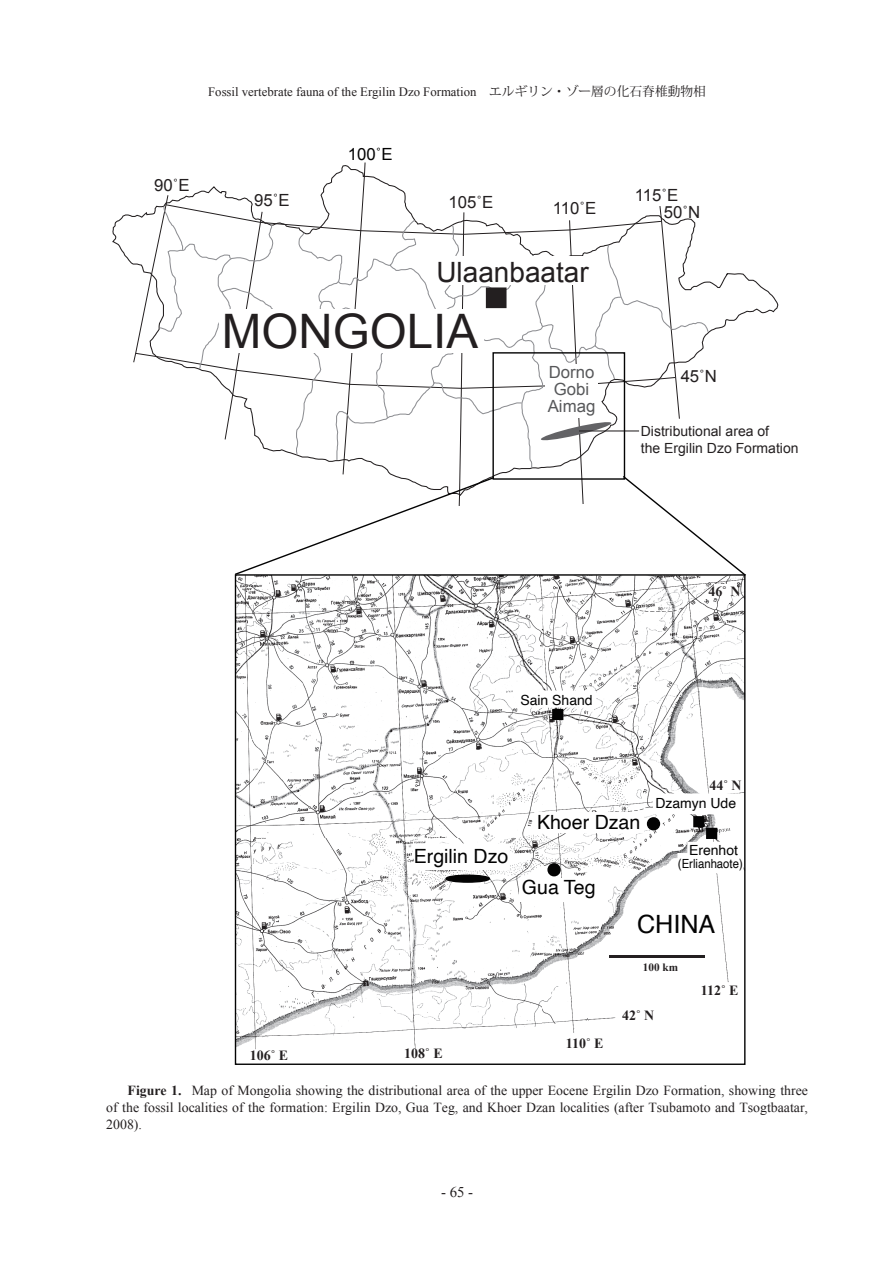
<style>
.page{position:relative;width:893px;height:1263px;background:#fff}
.page>*{position:absolute;margin:0;border:0;box-sizing:border-box;transform-origin:0 0}
.t1{font:47.55px "Arial";color:#231f20}
.t2{font:27.9px "Arial";color:#231f20}
.t3{font:25.2px "Helvetica";color:#030303}
.t4{font:19.65px "Helvetica";color:#030303}
.t5{font:16.8px "Arial";color:#231f20}
.t6{font:16.8px/16.8px "Arial";color:#57585a;text-align:center}
.t7{font:16.8px "Arial";color:#030303}
.t8{font:14.85px "Times New Roman";color:#231f20}
.t9{font:13.95px/16.8px "Arial";color:#231f20}
.t10{font:700 13.95px "Times New Roman";color:#231f20}
.t11{font:13.95px "Helvetica";color:#030303}
.t12{font:13.8px/17px "Times New Roman";color:#231f20;text-align:justify}
.t13{font:12.75px "Times New Roman";color:#231f20}
.t14{font:12.6px "Helvetica";color:#030303;scale:.9 1}
.t15{font:700 11.25px "Times New Roman";color:#231f20}
.s1{font-family:"Koz Min Pr 6 N"}
.s2{font-weight:700}
</style>
<div class="page">
<img style="left:237px;top:576px;width:509px;height:474px">
<svg style="left:133px;top:162px;width:613px;height:414px"></svg>
<div style="left:714px;top:584px;width:23px;height:11px;background:#fff"></div>
<hr style="left:610px;top:955px;width:95px;height:2px;background:#231f20">
<div style="left:492px;top:352px;width:133px;height:128px;border:1px solid #030303"></div>
<div style="left:446px;top:875px;width:43px;height:7px;background:#030303;border-radius:50%"></div>
<div style="left:445px;top:874px;width:45px;height:9px;border:1px solid #030303;border-radius:50%"></div>
<div style="left:648px;top:818px;width:11px;height:12px;background:#030303;border-radius:50%"></div>
<div style="left:647px;top:817px;width:13px;height:13px;border:1px solid #030303;border-radius:50%"></div>
<div style="left:553px;top:709px;width:10px;height:10px;background:#030303"></div>
<div style="left:552px;top:709px;width:11px;height:11px;border:1px solid #030303"></div>
<div style="left:694px;top:817px;width:10px;height:10px;background:#030303"></div>
<div style="left:693px;top:816px;width:11px;height:11px;border:1px solid #030303"></div>
<div style="left:707px;top:828px;width:10px;height:10px;background:#030303"></div>
<div style="left:706px;top:828px;width:11px;height:11px;border:1px solid #030303"></div>
<div style="left:535px;top:813px;width:108px;height:19px;background:#fff"></div>
<div style="left:415px;top:844px;width:94px;height:25px;background:#fff"></div>
<div style="left:519px;top:691px;width:76px;height:16px;background:#fff"></div>
<div style="left:653px;top:794px;width:86px;height:19px;background:#fff"></div>
<div style="left:688px;top:842px;width:42px;height:13px;background:#fff"></div>
<div style="left:678px;top:854px;width:65px;height:18px;background:#fff"></div>
<div style="left:548px;top:864px;width:12px;height:12px;background:#030303;border-radius:50%"></div>
<div style="left:547px;top:863px;width:14px;height:13px;border:1px solid #030303;border-radius:50%"></div>
<div style="left:519px;top:878px;width:81px;height:23px;background:#fff"></div>
<p class="t13" style="left:208px;top:83px;width:499px">Fossil vertebrate fauna of the Ergilin Dzo Formation<span class="s1">　エルギリン・ゾー層の化石脊椎動物相</span></p>
<p class="t5" style="left:154px;top:174px;width:37px">90˚E</p>
<p class="t5" style="left:254px;top:189px;width:37px">95˚E</p>
<p class="t7" style="left:348px;top:143px;width:46px">100˚E</p>
<p class="t5" style="left:448px;top:192px;width:46px">105˚E</p>
<p class="t5" style="left:553px;top:197px;width:45px">110˚E</p>
<h2 class="t2" style="left:436px;top:254px;width:154px">Ulaanbaatar</h2>
<h1 class="t1" style="left:222px;top:300px;width:258px">MONGOLIA</h1>
<p class="t6" style="left:548px;top:364px;width:49px">Dorno<br>Gobi<br>Aimag</p>
<p class="t5" style="left:635px;top:184px;width:45px">115˚E</p>
<p class="t5" style="left:664px;top:201px;width:38px">50˚N</p>
<p class="t5" style="left:681px;top:365px;width:38px">45˚N</p>
<p class="t9" style="left:641px;top:423px;width:159px">Distributional area of<br>the Ergilin Dzo Formation</p>
<p class="t10" style="left:708px;top:581px;width:34px">46˚ N</p>
<p class="t11" style="left:520px;top:689px;width:74px">Sain Shand</p>
<h3 class="t4" style="left:414px;top:841px;width:96px">Ergilin Dzo</h3>
<p class="t10" style="left:250px;top:1046px;width:40px">106˚ E</p>
<p class="t10" style="left:404px;top:1044px;width:40px">108˚ E</p>
<h3 class="t4" style="left:537px;top:807px;width:105px">Khoer Dzan</h3>
<h3 class="t4" style="left:522px;top:872px;width:75px">Gua Teg</h3>
<p class="t10" style="left:709px;top:775px;width:34px">44˚ N</p>
<p class="t11" style="left:655px;top:792px;width:82px">Dzamyn Ude</p>
<p class="t11" style="left:689px;top:839px;width:50px">Erenhot</p>
<p class="t14" style="left:678px;top:853px;width:74px">(Erlianhaote)</p>
<h3 class="t3" style="left:637px;top:904px;width:80px">CHINA</h3>
<p class="t10" style="left:566px;top:1033px;width:39px">110˚ E</p>
<p class="t15" style="left:643px;top:959px;width:37px">100 km</p>
<p class="t10" style="left:622px;top:1006px;width:34px">42˚ N</p>
<p class="t10" style="left:701px;top:981px;width:39px">112˚ E</p>
<p class="t12" style="left:106px;top:1081px;width:703px;text-indent:21px"><span class="s2">Figure 1.</span> Map of Mongolia showing the distributional area of the upper Eocene Ergilin Dzo Formation, showing three of the fossil localities of the formation: Ergilin Dzo, Gua Teg, and Khoer Dzan localities (after Tsubamoto and Tsogtbaatar, 2008).</p>
<p class="t8" style="left:441px;top:1182px;width:34px">- 65 -</p>
</div>
